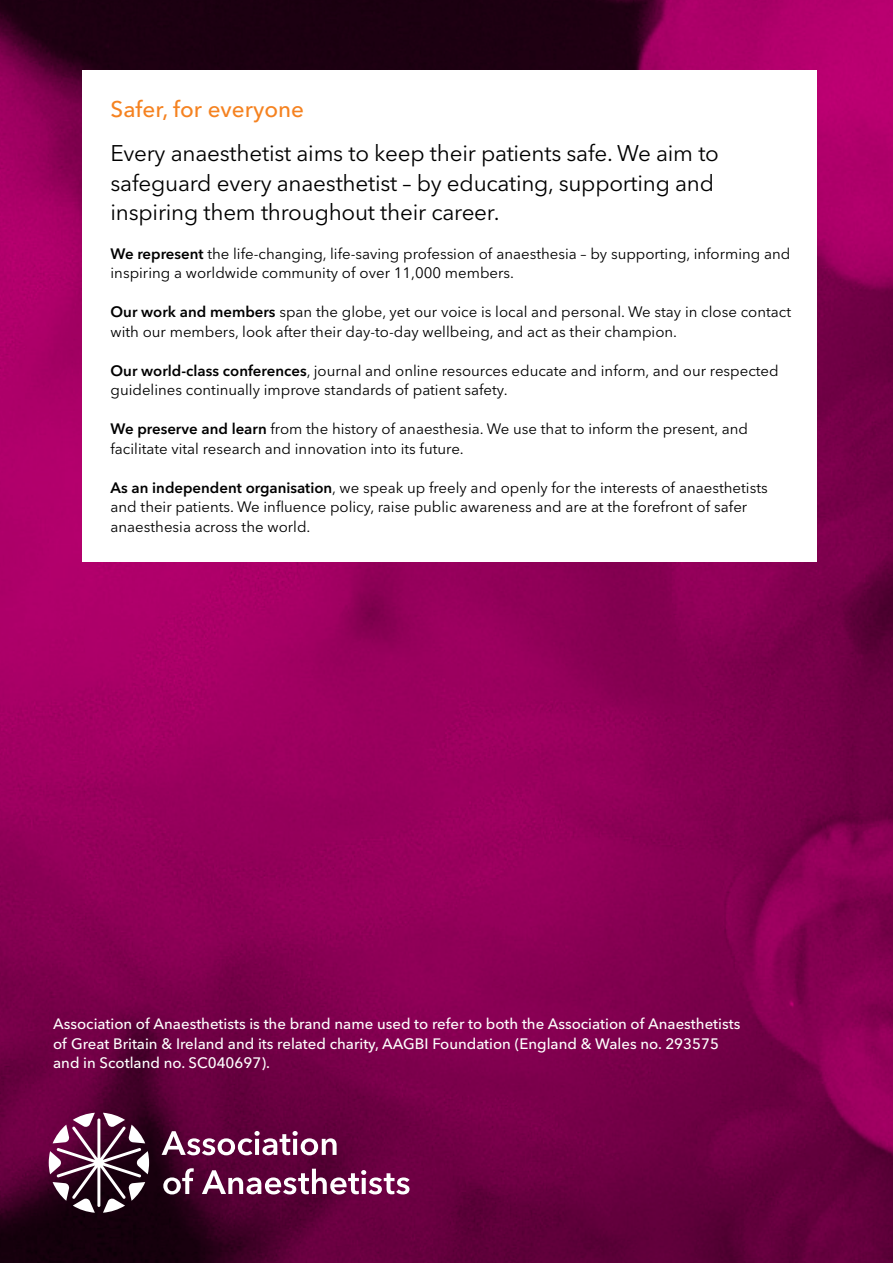
<style>
.page{position:relative;width:893px;height:1263px;background:#fff}
.page>*{position:absolute;margin:0;border:0;box-sizing:border-box;transform-origin:0 0}
.t1{font:22.5px/29.2px "Avenir Next LT Pro";letter-spacing:-.01em;color:#000}
.t2{font:500 22.5px "Avenir Next LT Pro";color:#f58220}
.t3{font:15px/19.5px "Avenir Next LT Pro";color:#000}
.t4{font:500 15px/19.5px "Avenir Next LT Pro";color:#fff}
.s1{font-weight:600}
</style>
<div class="page">
<img style="left:0;top:0;width:893px;height:1263px">
<svg style="left:49px;top:1113px;width:100px;height:100px"></svg>
<svg style="left:163px;top:1168px;width:247px;height:26px"></svg>
<svg style="left:162px;top:1131px;width:175px;height:24px"></svg>
<div style="left:82px;top:70px;width:734px;height:491px;background:#fff"></div>
<h1 class="t2" style="left:111px;top:96px;width:195px">Safer, for everyone</h1>
<h1 class="t1" style="left:111px;top:139px;width:610px">Every anaesthetist aims to keep their patients safe. We aim to safeguard every anaesthetist – by educating, supporting and inspiring them throughout their career.</h1>
<p class="t3" style="left:111px;top:244px;width:681px"><span class="s1">We represent</span> the life-changing, life-saving profession of anaesthesia – by supporting, informing and inspiring a worldwide community of over 11,000 members.</p>
<p class="t3" style="left:111px;top:302px;width:682px"><span class="s1">Our work and members</span> span the globe, yet our voice is local and personal. We stay in close contact with our members, look after their day-to-day wellbeing, and act as their champion.</p>
<p class="t3" style="left:111px;top:361px;width:670px"><span class="s1">Our world-class conferences</span>, journal and online resources educate and inform, and our respected guidelines continually improve standards of patient safety.</p>
<p class="t3" style="left:111px;top:419px;width:639px"><span class="s1">We preserve and learn</span> from the history of anaesthesia. We use that to inform the present, and facilitate vital research and innovation into its future.</p>
<p class="t3" style="left:111px;top:478px;width:659px"><span class="s1">As an independent organisation</span>, we speak up freely and openly for the interests of anaesthetists and their patients. We influence policy, raise public awareness and are at the forefront of safer anaesthesia across the world.</p>
<p class="t4" style="left:53px;top:1014px;width:689px">Association of Anaesthetists is the brand name used to refer to both the Association of Anaesthetists of Great Britain &amp; Ireland and its related charity, AAGBI Foundation (England &amp; Wales no. 293575 and in Scotland no. SC040697).</p>
</div>
